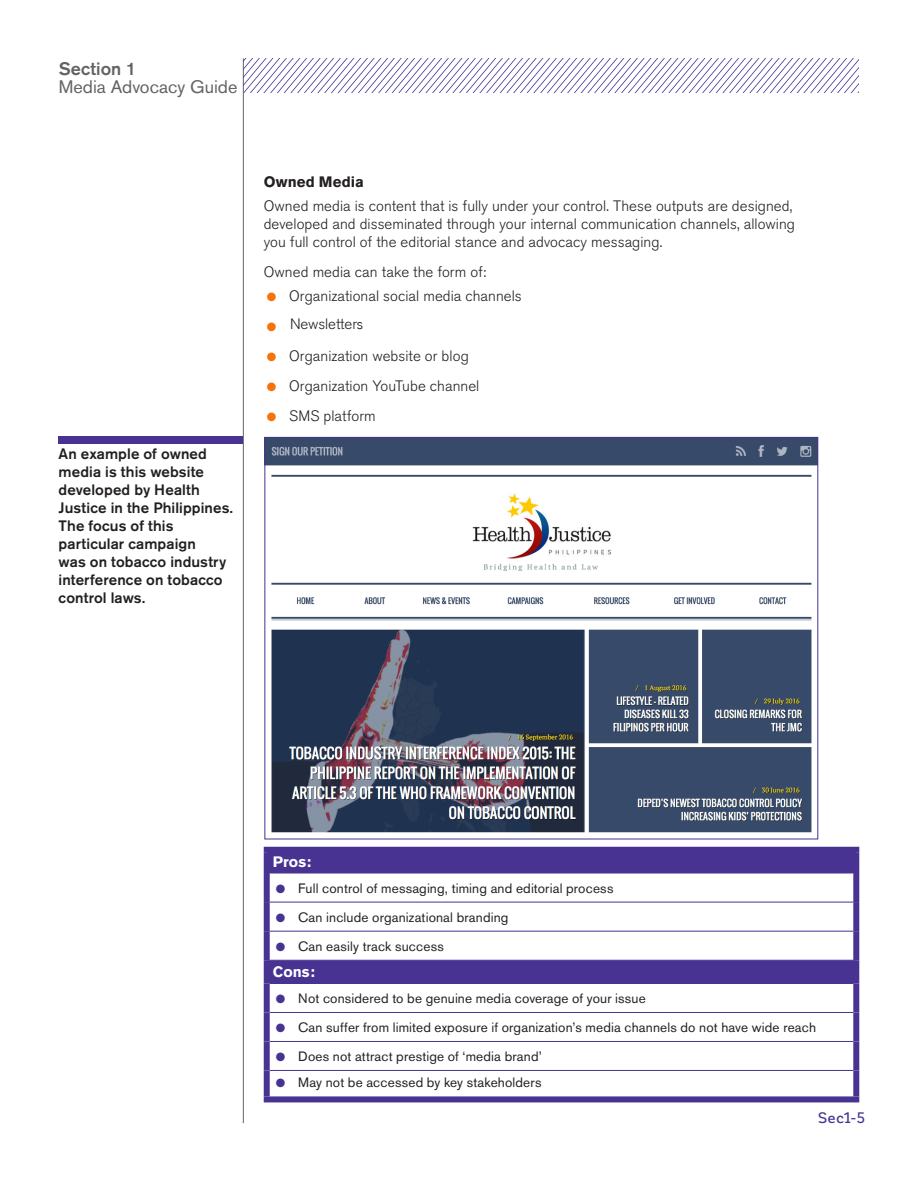
<style>
.page{position:relative;width:918px;height:1188px;background:#fff}
.page>*{position:absolute;margin:0;border:0;box-sizing:border-box;transform-origin:0 0}
.t1{font:18px "Akzidenz Grotesk BE";color:#636366}
.t2{font:500 18px "Akzidenz Grotesk BE";letter-spacing:.005em;color:#636366}
._01_-_Body_1_col{font:300 15px/18px "Akzidenz Grotesk BE";letter-spacing:.005em;color:#231f20}
._01_-_Body_1_col-2{font:500 15px/18px "Akzidenz Grotesk BE";letter-spacing:.01em;color:#231f20}
._01_-_Body_1_col-3{font:700 15px "Akzidenz Grotesk BE";letter-spacing:.01em;color:#231f20}
._01_-_Table_Head{font:700 15px "Akzidenz Grotesk BE";letter-spacing:.005em;color:#fff}
.t3{font:500 15px "Corporative";color:#483392}
.t4{font:13.5px "Akzidenz Grotesk BE";letter-spacing:.015em;color:#231f20}
.s1{color:#f57308}
.s2{font-family:"Avenir"}
.s3{color:#483392}
</style>
<div class="page">
<hr style="left:243px;top:58px;width:1px;height:1065px;background:#636366">
<div style="left:59px;top:436px;width:184px;height:8px;background:#483392"></div>
<img style="left:267px;top:439px;width:549px;height:394px">
<svg style="left:244px;top:58px;width:615px;height:35px"></svg>
<div style="left:270px;top:853px;width:583px;height:20px;background:#483392"></div>
<svg style="left:270px;top:901px;width:583px;height:82px"></svg>
<hr style="left:270px;top:873px;width:583px;height:1px;background:#483392">
<hr style="left:270px;top:902px;width:583px;height:1px;background:#483392">
<hr style="left:270px;top:931px;width:583px;height:1px;background:#483392">
<hr style="left:270px;top:960px;width:583px;height:1px;background:#483392">
<hr style="left:270px;top:983px;width:583px;height:1px;background:#483392">
<hr style="left:270px;top:1012px;width:583px;height:1px;background:#483392">
<hr style="left:270px;top:1041px;width:583px;height:1px;background:#483392">
<div style="left:264px;top:847px;width:595px;height:6px;background:#483392"></div>
<div style="left:264px;top:853px;width:6px;height:20px;background:#483392"></div>
<div style="left:853px;top:853px;width:6px;height:20px;background:#483392"></div>
<div style="left:264px;top:873px;width:6px;height:29px;background:#483392"></div>
<div style="left:853px;top:873px;width:6px;height:29px;background:#483392"></div>
<div style="left:264px;top:902px;width:6px;height:29px;background:#483392"></div>
<div style="left:853px;top:902px;width:6px;height:29px;background:#483392"></div>
<div style="left:264px;top:931px;width:6px;height:29px;background:#483392"></div>
<div style="left:853px;top:931px;width:6px;height:29px;background:#483392"></div>
<div style="left:264px;top:960px;width:6px;height:23px;background:#483392"></div>
<div style="left:853px;top:960px;width:6px;height:23px;background:#483392"></div>
<div style="left:264px;top:983px;width:6px;height:29px;background:#483392"></div>
<div style="left:853px;top:983px;width:6px;height:29px;background:#483392"></div>
<div style="left:264px;top:1012px;width:6px;height:29px;background:#483392"></div>
<div style="left:853px;top:1012px;width:6px;height:29px;background:#483392"></div>
<div style="left:264px;top:1041px;width:6px;height:29px;background:#483392"></div>
<div style="left:853px;top:1041px;width:6px;height:29px;background:#483392"></div>
<div style="left:264px;top:1070px;width:6px;height:26px;background:#483392"></div>
<div style="left:853px;top:1070px;width:6px;height:26px;background:#483392"></div>
<div style="left:264px;top:1096px;width:595px;height:6px;background:#483392"></div>
<hr style="left:270px;top:1070px;width:583px;height:1px;background:#483392">
<p class="t2" style="left:59px;top:57px;width:79px">Section 1</p>
<p class="t1" style="left:59px;top:76px;width:180px">Media Advocacy Guide</p>
<p class="_01_-_Body_1_col-2" style="left:59px;top:445px;width:176px">An example of owned media is this website developed by Health<br>Justice in the Philippines.<br>The focus of this particular campaign<br>was on tobacco industry interference on tobacco control laws.</p>
<p class="_01_-_Body_1_col-3" style="left:264px;top:173px;width:102px">Owned Media</p>
<p class="_01_-_Body_1_col" style="left:264px;top:197px;width:533px">Owned media is content that is fully under your control. These outputs are designed, developed and disseminated through your internal communication channels, allowing you full control of the editorial stance and advocacy messaging.</p>
<p class="_01_-_Body_1_col" style="left:264px;top:263px;width:224px">Owned media can take the form of:</p>
<p class="_01_-_Body_1_col" style="left:267px;top:287px;width:257px"><span class="s1">●</span> Organizational social media channels</p>
<p class="_01_-_Body_1_col" style="left:267px;top:315px;width:98px"><span class="s1">●</span> Newsletter<span class="s2">s</span></p>
<p class="_01_-_Body_1_col" style="left:267px;top:347px;width:204px"><span class="s1">●</span> Organization website or blog</p>
<p class="_01_-_Body_1_col" style="left:267px;top:377px;width:214px"><span class="s1">●</span> Organization YouTube channel</p>
<p class="_01_-_Body_1_col" style="left:267px;top:407px;width:111px"><span class="s1">●</span> SMS platform</p>
<p class="_01_-_Table_Head" style="left:273px;top:853px;width:40px">Pros:</p>
<p class="t4" style="left:276px;top:880px;width:339px"><span class="s3">●</span> Full control of messaging, timing and editorial process</p>
<p class="t4" style="left:276px;top:909px;width:234px"><span class="s3">●</span> Can include organizational branding</p>
<p class="t4" style="left:276px;top:938px;width:170px"><span class="s3">●</span> Can easily track success</p>
<p class="_01_-_Table_Head" style="left:273px;top:964px;width:44px">Cons:</p>
<p class="t4" style="left:276px;top:990px;width:372px"><span class="s3">●</span> Not considered to be genuine media coverage of your issue</p>
<p class="t4" style="left:276px;top:1019px;width:542px"><span class="s3">●</span> Can suffer from limited exposure if organization’s media channels do not have wide reach</p>
<p class="t4" style="left:276px;top:1048px;width:268px"><span class="s3">●</span> Does not attract prestige of ‘media brand’</p>
<p class="t4" style="left:276px;top:1074px;width:267px"><span class="s3">●</span> May not be accessed by key stakeholders</p>
<p class="t3" style="left:818px;top:1110px;width:48px">Sec1-5</p>
</div>
